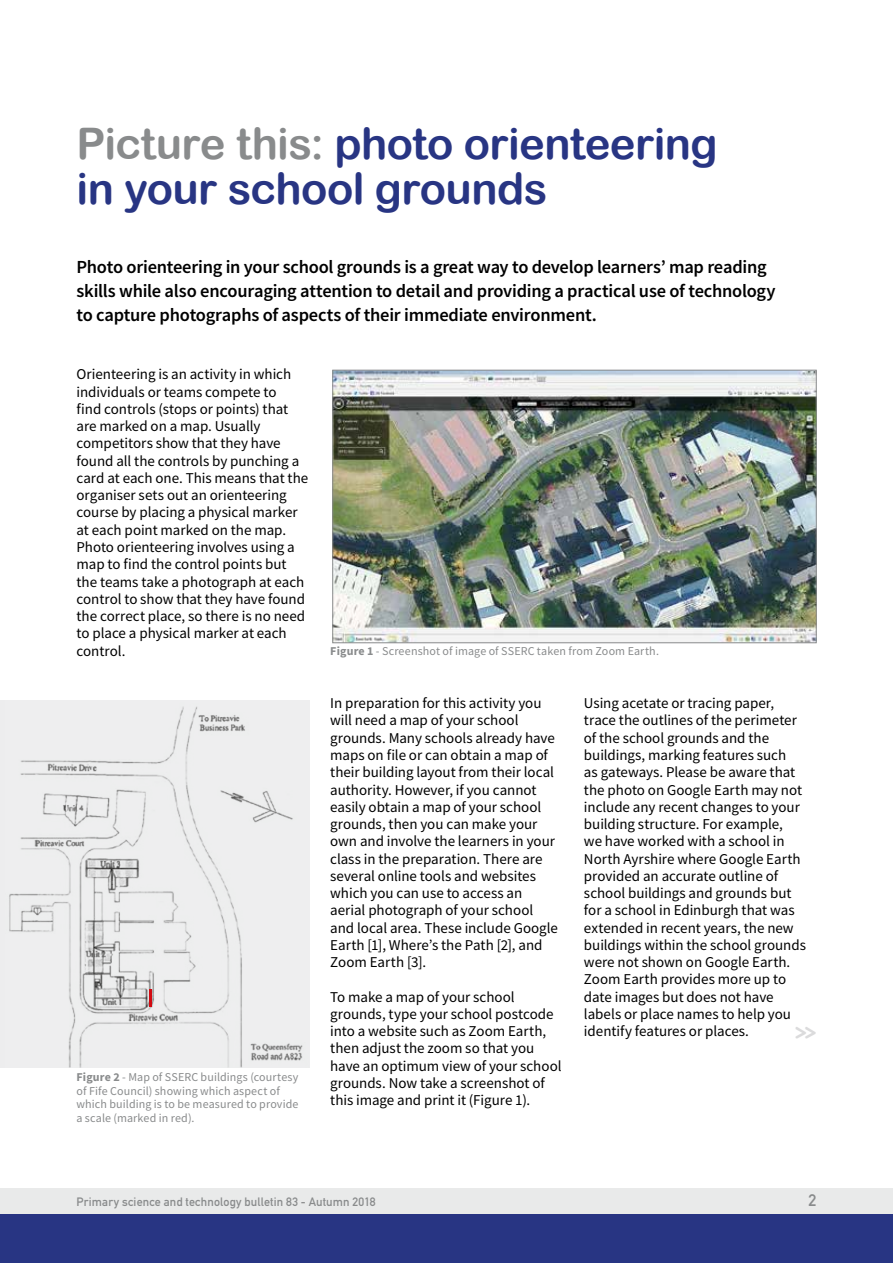
<style>
.page{position:relative;width:893px;height:1263px;background:#fff}
.page>*{position:absolute;margin:0;border:0;box-sizing:border-box;transform-origin:0 0}
.t1{font:43.5px/45px "Arial Rounded MT Bold";letter-spacing:-.015em;color:#283583}
.t2{font:700 24.15px "Monoglyceride";color:#dbdbdc;scale:.87 1}
.t3{font:600 18.45px/24px "Source Sans Pro";letter-spacing:-.015em;color:#000}
.t4{font:700 16.5px "DIN Alternate";color:#898b8c}
.t5{font:15px/17.2px "Source Sans Pro";letter-spacing:-.005em;color:#000}
.t6{font:12px/13.5px "Source Sans Pro";letter-spacing:.01em;color:#898b8c}
.t7{font:700 12px "DIN Alternate";letter-spacing:.01em;color:#898b8c}
.s1{color:#898b8c}
.s2{font-weight:700}
</style>
<div class="page">
<div style="left:0;top:1188px;width:893px;height:26px;background:#e9eaea"></div>
<div style="left:0;top:1214px;width:893px;height:49px;background:#283583"></div>
<img style="left:335px;top:372px;width:479px;height:269px">
<div style="left:333px;top:370px;width:483px;height:273px;border:1px solid #898b8c"></div>
<img style="left:5px;top:700px;width:304px;height:368px">
<hr style="left:149px;top:989px;width:3px;height:17px;background:#d20a11">
<h1 class="t1" style="left:77px;top:121px;width:643px"><span class="s1">Picture this:</span> photo orienteering in your school grounds</h1>
<p class="t3" style="left:77px;top:255px;width:701px">Photo orienteering in your school grounds is a great way to develop learners’ map reading skills while also encouraging attention to detail and providing a practical use of technology to capture photographs of aspects of their immediate environment.</p>
<p class="t5" style="left:77px;top:366px;width:233px">Orienteering is an activity in which individuals or teams compete to<br>find controls (stops or points) that are marked on a map. Usually competitors show that they have found all the controls by punching a card at each one. This means that the organiser sets out an orienteering course by placing a physical marker at each point marked on the map.<br>Photo orienteering involves using a map to find the control points but the teams take a photograph at each control to show that they have found the correct place, so there is no need to place a physical marker at each control.</p>
<p class="t6" style="left:77px;top:1070px;width:224px"><span class="s2">Figure 2</span> - Map of SSERC buildings (courtesy of Fife Council) showing which aspect of which building is to be measured to provide a scale (marked in red).</p>
<p class="t6" style="left:330px;top:644px;width:330px"><span class="s2">Figure 1</span> - Screenshot of image of SSERC taken from Zoom Earth.</p>
<p class="t5" style="left:330px;top:694px;width:229px">In preparation for this activity you will need a map of your school grounds. Many schools already have maps on file or can obtain a map of their building layout from their local authority. However, if you cannot easily obtain a map of your school grounds, then you can make your own and involve the learners in your class in the preparation. There are several online tools and websites which you can use to access an aerial photograph of your school and local area. These include Google<br>Earth [1], Where’s the Path [2], and<br>Zoom Earth [3].</p>
<p class="t5" style="left:330px;top:988px;width:233px">To make a map of your school grounds, type your school postcode into a website such as Zoom Earth, then adjust the zoom so that you have an optimum view of your school grounds. Now take a screenshot of this image and print it (Figure 1).</p>
<p class="t5" style="left:584px;top:694px;width:223px">Using acetate or tracing paper, trace the outlines of the perimeter of the school grounds and the buildings, marking features such<br>as gateways. Please be aware that the photo on Google Earth may not include any recent changes to your building structure. For example,<br>we have worked with a school in<br>North Ayrshire where Google Earth provided an accurate outline of school buildings and grounds but for a school in Edinburgh that was extended in recent years, the new buildings within the school grounds were not shown on Google Earth.<br>Zoom Earth provides more up to date images but does not have labels or place names to help you identify features or places.</p>
<h2 class="t2" style="left:795px;top:1016px;width:26px">&gt;&gt;</h2>
<p class="t7" style="left:77px;top:1192px;width:300px">Primary science and technology bulletin 83 - Autumn 2018</p>
<p class="t4" style="left:808px;top:1187px;width:9px">2</p>
</div>
